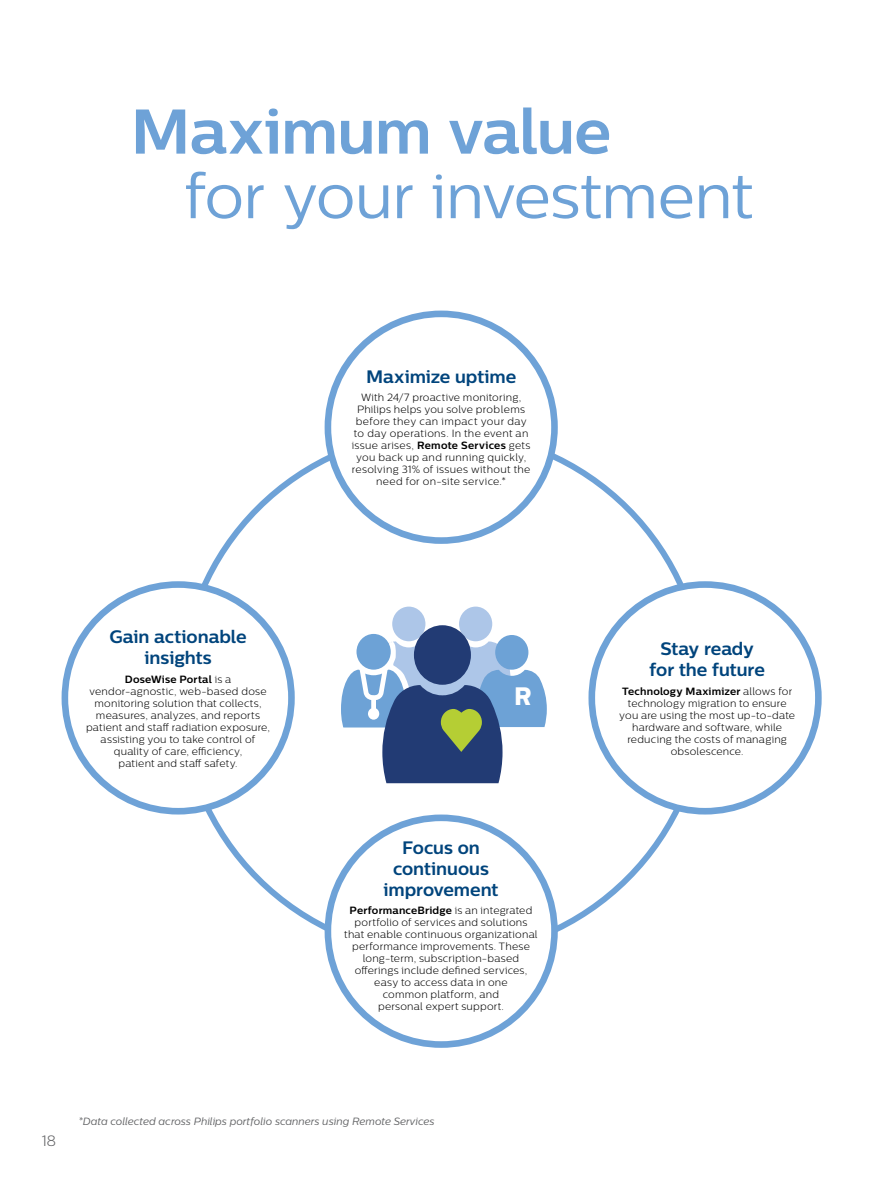
<style>
.page{position:relative;width:893px;height:1187px;background:#fff}
.page>*{position:absolute;margin:0;border:0;box-sizing:border-box;transform-origin:0 0}
.t1{font:63px "Centrale Sans";letter-spacing:-.015em;color:#6ea2d7}
.t2{font:700 63px "Centrale Sans";letter-spacing:-.015em;color:#6ea2d7}
.t3{font:25.2px "Centrale Sans X Bold";color:#fff;scale:.96 1}
.t4{font:700 18px/21px "Centrale Sans";letter-spacing:-.005em;color:#00447c;text-align:center}
.t5{font:300 15px "Centrale Sans";color:#636466}
.t6{font:300 10.5px/12px "Centrale Sans";letter-spacing:.02em;color:#000;text-align:center}
.t7{font:italic 10.5px "Centrale Sans";color:#636466}
.s1{font-weight:700}
</style>
<div class="page">
<div style="left:325px;top:310px;width:233px;height:234px;border:7px solid #6ea2d7;border-radius:50%"></div>
<div style="left:62px;top:581px;width:233px;height:233px;border:7px solid #6ea2d7;border-radius:50%"></div>
<div style="left:325px;top:814px;width:233px;height:233px;border:7px solid #6ea2d7;border-radius:50%"></div>
<div style="left:588px;top:581px;width:234px;height:233px;border:7px solid #6ea2d7;border-radius:50%"></div>
<div style="left:392px;top:606px;width:33px;height:35px;background:#adc6e8;border-radius:50%"></div>
<div style="left:459px;top:606px;width:33px;height:35px;background:#adc6e8;border-radius:50%"></div>
<div style="left:356px;top:634px;width:35px;height:35px;background:#6da2d6;border-radius:50%"></div>
<div style="left:495px;top:635px;width:33px;height:34px;background:#6da2d6;border-radius:50%"></div>
<svg style="left:341px;top:641px;width:206px;height:142px"></svg>
<div style="left:414px;top:625px;width:57px;height:59px;background:#223b74;border-radius:50%"></div>
<h1 class="t2" style="left:131px;top:93px;width:482px">Maximum value</h1>
<h1 class="t1" style="left:185px;top:160px;width:570px">for your investment</h1>
<h3 class="t4" style="left:366px;top:365px;width:152px">Maximize uptime</h3>
<p class="t6" style="left:352px;top:391px;width:180px">With 24/7 proactive monitoring,<br>Philips helps you solve problems before they can impact your day to day operations. In the event an issue arises, <span class="s1">Remote Services</span> gets you back up and running quickly, resolving 31% of issues without the need for on-site service.*</p>
<h3 class="t4" style="left:109px;top:625px;width:139px">Gain actionable insights</h3>
<p class="t6" style="left:86px;top:672px;width:186px"><span class="s1">DoseWise Portal</span> is a vendor-agnostic, web-based dose monitoring solution that collects, measures, analyzes, and reports patient and staff radiation exposure, assisting you to take control of quality of care, efficiency,<br>patient and staff safety.</p>
<h2 class="t3" style="left:514px;top:680px;width:19px">R</h2>
<h3 class="t4" style="left:383px;top:836px;width:117px">Focus on continuous improvement</h3>
<p class="t6" style="left:344px;top:904px;width:195px"><span class="s1">PerformanceBridge</span> is an integrated portfolio of services and solutions that enable continuous organizational performance improvements. These long-term, subscription-based offerings include defined services, easy to access data in one<br>common platform, and<br>personal expert support.</p>
<h3 class="t5" style="left:41px;top:1131px;width:16px">18</h3>
<p class="t7" style="left:79px;top:1114px;width:358px">*Data collected across Philips portfolio scanners using Remote Services</p>
<h3 class="t4" style="left:649px;top:637px;width:117px">Stay ready for the future</h3>
<p class="t6" style="left:619px;top:684px;width:177px"><span class="s1">Technology Maximizer</span> allows for technology migration to ensure you are using the most up-to-date hardware and software, while reducing the costs of managing obsolescence.</p>
</div>
